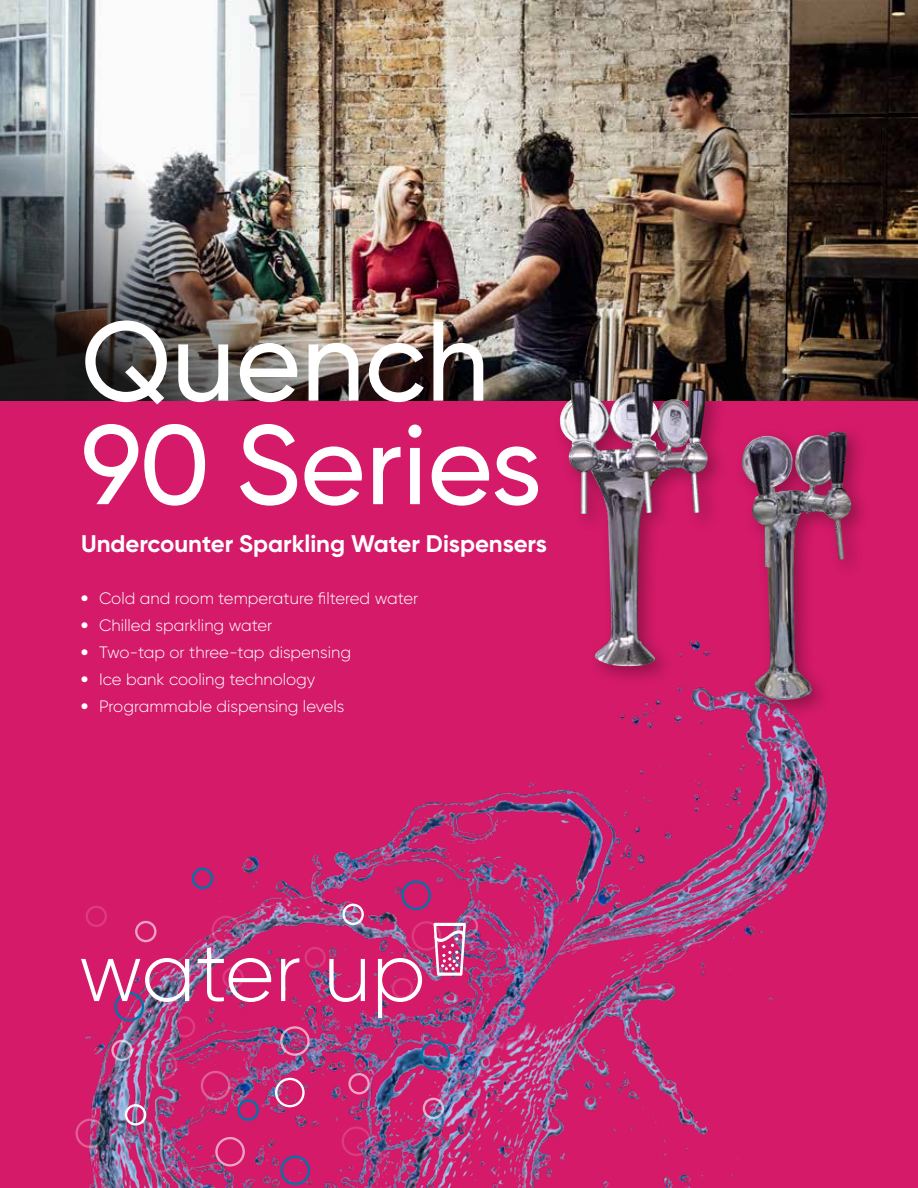
<style>
.page{position:relative;width:918px;height:1188px;background:#fff}
.page>*{position:absolute;margin:0;border:0;box-sizing:border-box;transform-origin:0 0}
.t1{font:500 112.5px/103.5px "Gilroy";color:#fff}
.t2{font:700 24px "Gilroy";color:#fff}
.t3{font:300 16.5px "Gilroy";color:#fff}
.s1{font-weight:800}
</style>
<div class="page">
<div style="left:0;top:401px;width:918px;height:787px;background:#d41a69"></div>
<img style="left:75px;top:686px;width:753px;height:502px">
<svg style="left:423px;top:1098px;width:21px;height:21px"></svg>
<svg style="left:192px;top:868px;width:21px;height:21px"></svg>
<svg style="left:420px;top:1041px;width:30px;height:29px"></svg>
<img style="left:76px;top:904px;width:295px;height:281px">
<img style="left:378px;top:880px;width:100px;height:138px">
<img style="left:708px;top:0;width:210px;height:401px">
<img style="left:0;top:0;width:708px;height:401px">
<div style="left:735px;top:424px;width:136px;height:296px;background:#000;opacity:.3"></div>
<img style="left:742px;top:432px;width:94px;height:268px">
<div style="left:553px;top:373px;width:175px;height:313px;background:#000;opacity:.3"></div>
<img style="left:560px;top:380px;width:148px;height:287px">
<h1 class="t1" style="left:81px;top:309px;width:463px">Quench<br>90 Series</h1>
<h2 class="t2" style="left:81px;top:529px;width:467px">Undercounter Sparkling Water Dispensers</h2>
<p class="t3" style="left:81px;top:589px;width:339px"><span class="s1">•</span> Cold and room temperature filtered water</p>
<p class="t3" style="left:81px;top:616px;width:193px"><span class="s1">•</span> Chilled sparkling water</p>
<p class="t3" style="left:81px;top:643px;width:272px"><span class="s1">•</span> Two-tap or three-tap dispensing</p>
<p class="t3" style="left:81px;top:670px;width:236px"><span class="s1">•</span> Ice bank cooling technology</p>
<p class="t3" style="left:81px;top:697px;width:265px"><span class="s1">•</span> Programmable dispensing levels</p>
</div>
